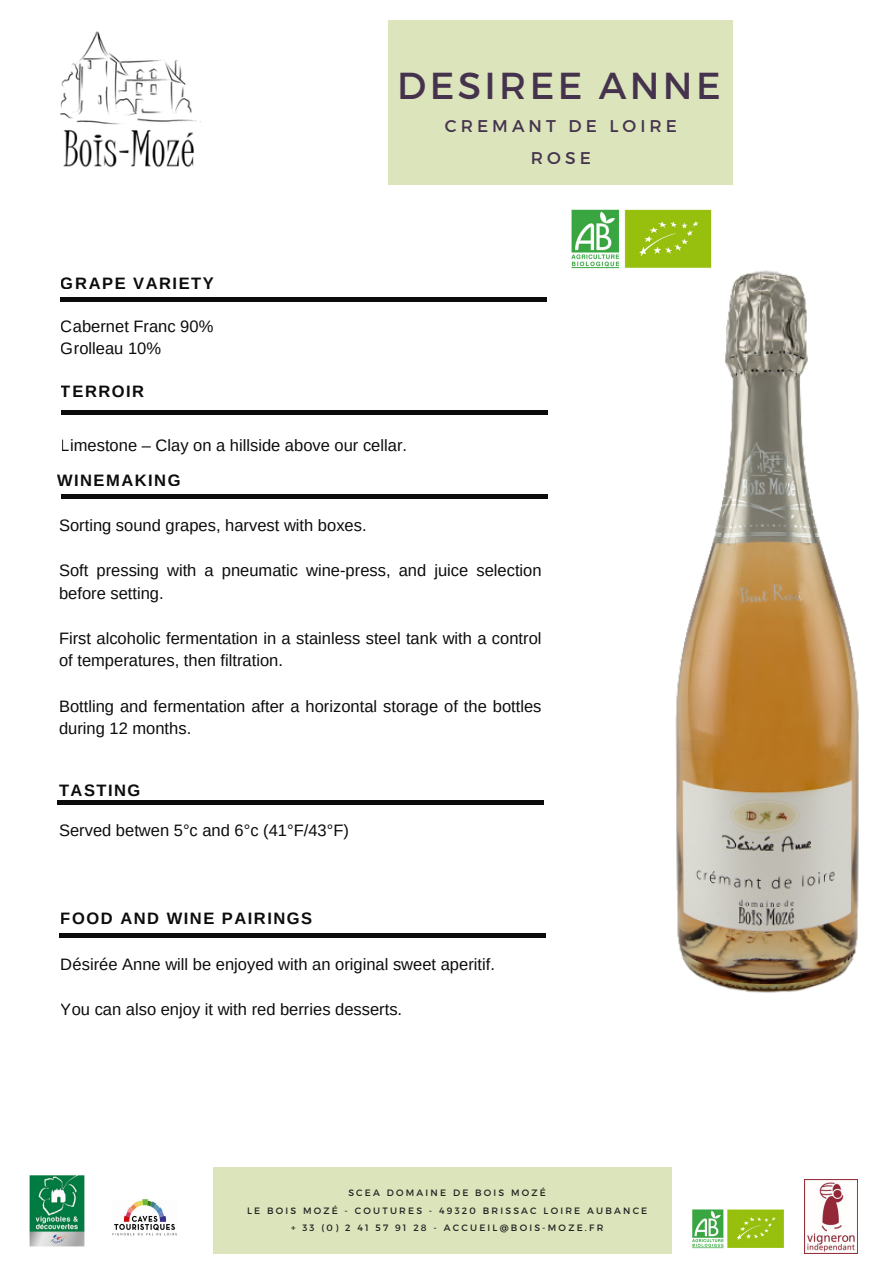
<style>
.page{position:relative;width:894px;height:1264px;background:#fff}
.page>*{position:absolute;margin:0;border:0;box-sizing:border-box;transform-origin:0 0}
.t1{font:37.5px "Montserrat";letter-spacing:.09em;color:#45334e}
.t2{font:16.95px/32.1px "Montserrat";letter-spacing:.24em;color:#45334e;text-align:center}
.t3{font:16.5px/22.5px "Arimo";color:#000}
.t4{font:700 16.5px "Arimo";letter-spacing:.09em;color:#000}
.t5{font:9.15px/17.2px "Montserrat";letter-spacing:.24em;color:#222;text-align:center}
</style>
<div class="page">
<div style="left:213px;top:1167px;width:458px;height:86px;background:#dce4bb"></div>
<img style="left:60px;top:31px;width:141px;height:137px">
<div style="left:388px;top:20px;width:344px;height:165px;background:#dce4bb"></div>
<img style="left:804px;top:1179px;width:53px;height:74px">
<img style="left:29px;top:1175px;width:56px;height:72px">
<img style="left:112px;top:1199px;width:65px;height:37px">
<hr style="left:61px;top:298px;width:486px;height:4px;background:#0b0b0b">
<hr style="left:61px;top:411px;width:486px;height:4px;background:#0b0b0b">
<hr style="left:61px;top:495px;width:486px;height:4px;background:#0b0b0b">
<hr style="left:57px;top:801px;width:486px;height:4px;background:#0b0b0b">
<hr style="left:59px;top:933px;width:486px;height:4px;background:#0b0b0b">
<img style="left:675px;top:270px;width:184px;height:723px">
<img style="left:571px;top:209px;width:153px;height:66px">
<img style="left:692px;top:1209px;width:92px;height:40px">
<p class="t4" style="left:61px;top:274px;width:154px">GRAPE VARIETY</p>
<p class="t3" style="left:61px;top:314px;width:154px">Cabernet Franc 90%<br>Grolleau 10%</p>
<p class="t4" style="left:61px;top:382px;width:85px">TERROIR</p>
<h1 class="t1" style="left:397px;top:61px;width:325px">DESIREE ANNE</h1>
<p class="t2" style="left:444px;top:109px;width:234px">CREMANT DE LOIRE<br>ROSE</p>
<p class="t3" style="left:61px;top:434px;width:347px">Limestone – Clay on a hillside above our cellar.</p>
<p class="t4" style="left:57px;top:470px;width:125px">WINEMAKING</p>
<p class="t3" style="left:59px;top:514px;width:309px">Sorting sound grapes, harvest with boxes.</p>
<p class="t3" style="left:59px;top:559px;width:484px">Soft pressing with a pneumatic wine-press, and juice selection before setting.</p>
<p class="t3" style="left:59px;top:627px;width:484px">First alcoholic fermentation in a stainless steel tank with a control of temperatures, then filtration.</p>
<p class="t3" style="left:59px;top:694px;width:484px">Bottling and fermentation after a horizontal storage of the bottles during 12 months.</p>
<p class="t4" style="left:59px;top:781px;width:83px">TASTING</p>
<p class="t3" style="left:59px;top:819px;width:291px">Served betwen 5°c and 6°c (41°F/43°F)</p>
<p class="t4" style="left:61px;top:909px;width:253px">FOOD AND WINE PAIRINGS</p>
<p class="t3" style="left:61px;top:952px;width:435px">Désirée Anne will be enjoyed with an original sweet aperitif.</p>
<p class="t3" style="left:61px;top:997px;width:343px">You can also enjoy it with red berries desserts.</p>
<p class="t5" style="left:247px;top:1183px;width:401px">SCEA DOMAINE DE BOIS MOZÉ<br>LE BOIS MOZÉ - COUTURES - 49320 BRISSAC LOIRE AUBANCE + 33 (0) 2 41 57 91 28 - ACCUEIL@BOIS-MOZE.FR</p>
</div>
